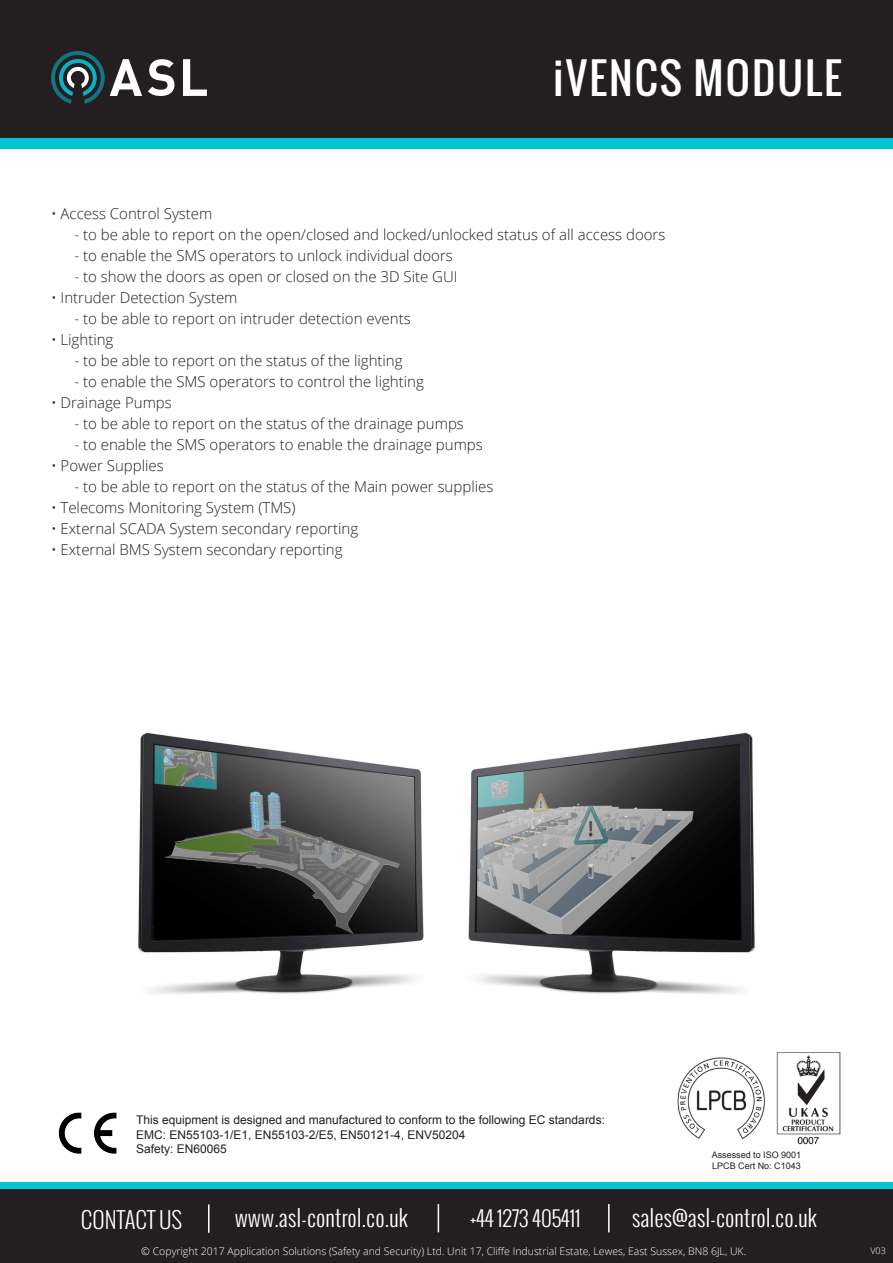
<style>
.page{position:relative;width:893px;height:1263px;background:#fff}
.page>*{position:absolute;margin:0;border:0;box-sizing:border-box;transform-origin:0 0}
.t1{font:42px "Oswald";letter-spacing:.05em;color:#fff}
.t2{font:300 22.5px "Oswald";color:#fff}
.t3{font:300 21px "Oswald";color:#fff}
.t4{font:300 15px "Open Sans";color:#231f20}
.t5{font:12px "Arial";color:#231f20}
.t6{font:300 10.5px "Open Sans";color:#fff}
.t7{font:9px "Arial";color:#231f20}
.t8{font:300 9px "Open Sans";color:#fff}
</style>
<div class="page">
<div style="left:0;top:0;width:893px;height:138px;background:#231f20"></div>
<div style="left:0;top:138px;width:893px;height:11px;background:#00c4d2"></div>
<div style="left:0;top:1185px;width:893px;height:78px;background:#231f20"></div>
<svg style="left:208px;top:1204px;width:1px;height:29px"></svg>
<svg style="left:438px;top:1204px;width:1px;height:28px"></svg>
<hr style="left:608px;top:1204px;width:2px;height:28px;background:#fff">
<div style="left:0;top:1182px;width:893px;height:6px;background:#00c4d2"></div>
<svg style="left:148px;top:59px;width:26px;height:37px"></svg>
<svg style="left:183px;top:59px;width:24px;height:37px"></svg>
<svg style="left:51px;top:51px;width:91px;height:53px;background:#41565a"></svg>
<img style="left:58px;top:1112px;width:59px;height:42px">
<img style="left:677px;top:1052px;width:164px;height:93px">
<img style="left:468px;top:732px;width:287px;height:262px">
<img style="left:138px;top:732px;width:286px;height:262px">
<p class="t1" style="left:553px;top:46px;width:290px">iVENCS MODULE</p>
<p class="t4" style="left:51px;top:203px;width:163px">• Access Control System</p>
<p class="t4" style="left:74px;top:224px;width:592px">- to be able to report on the open/closed and locked/unlocked status of all access doors</p>
<p class="t4" style="left:74px;top:245px;width:380px">- to enable the SMS operators to unlock individual doors</p>
<p class="t4" style="left:74px;top:266px;width:385px">- to show the doors as open or closed on the 3D Site GUI</p>
<p class="t4" style="left:51px;top:287px;width:188px">• Intruder Detection System</p>
<p class="t4" style="left:74px;top:308px;width:338px">- to be able to report on intruder detection events</p>
<p class="t4" style="left:51px;top:329px;width:64px">• Lighting</p>
<p class="t4" style="left:74px;top:350px;width:330px">- to be able to report on the status of the lighting</p>
<p class="t4" style="left:74px;top:371px;width:351px">- to enable the SMS operators to control the lighting</p>
<p class="t4" style="left:51px;top:392px;width:122px">• Drainage Pumps</p>
<p class="t4" style="left:74px;top:413px;width:391px">- to be able to report on the status of the drainage pumps</p>
<p class="t4" style="left:74px;top:434px;width:410px">- to enable the SMS operators to enable the drainage pumps</p>
<p class="t4" style="left:51px;top:455px;width:114px">• Power Supplies</p>
<p class="t4" style="left:74px;top:476px;width:420px">- to be able to report on the status of the Main power supplies</p>
<p class="t4" style="left:51px;top:497px;width:246px">• Telecoms Monitoring System (TMS)</p>
<p class="t4" style="left:51px;top:518px;width:309px">• External SCADA System secondary reporting</p>
<p class="t4" style="left:51px;top:539px;width:293px">• External BMS System secondary reporting</p>
<p class="t5" style="left:136px;top:1112px;width:470px">This equipment is designed and manufactured to conform to the following EC standards:</p>
<p class="t5" style="left:136px;top:1126px;width:331px">EMC: EN55103-1/E1, EN55103-2/E5, EN50121-4, ENV50204</p>
<p class="t5" style="left:136px;top:1141px;width:92px">Safety: EN60065</p>
<p class="t7" style="left:712px;top:1149px;width:91px">Assessed to ISO 9001</p>
<p class="t7" style="left:712px;top:1160px;width:90px">LPCB Cert No: C1043</p>
<p class="t2" style="left:81px;top:1204px;width:103px">CONTACT US</p>
<p class="t2" style="left:235px;top:1202px;width:175px">www.asl-control.co.uk</p>
<p class="t3" style="left:470px;top:1204px;width:112px">+44 1273 405411</p>
<p class="t2" style="left:632px;top:1202px;width:187px">sales@asl-control.co.uk</p>
<p class="t6" style="left:141px;top:1244px;width:606px">© Copyright 2017 Application Solutions (Safety and Security) Ltd. Unit 17, Cliffe Industrial Estate, Lewes, East Sussex, BN8 6JL, UK.</p>
<p class="t8" style="left:870px;top:1245px;width:17px">V03</p>
</div>
